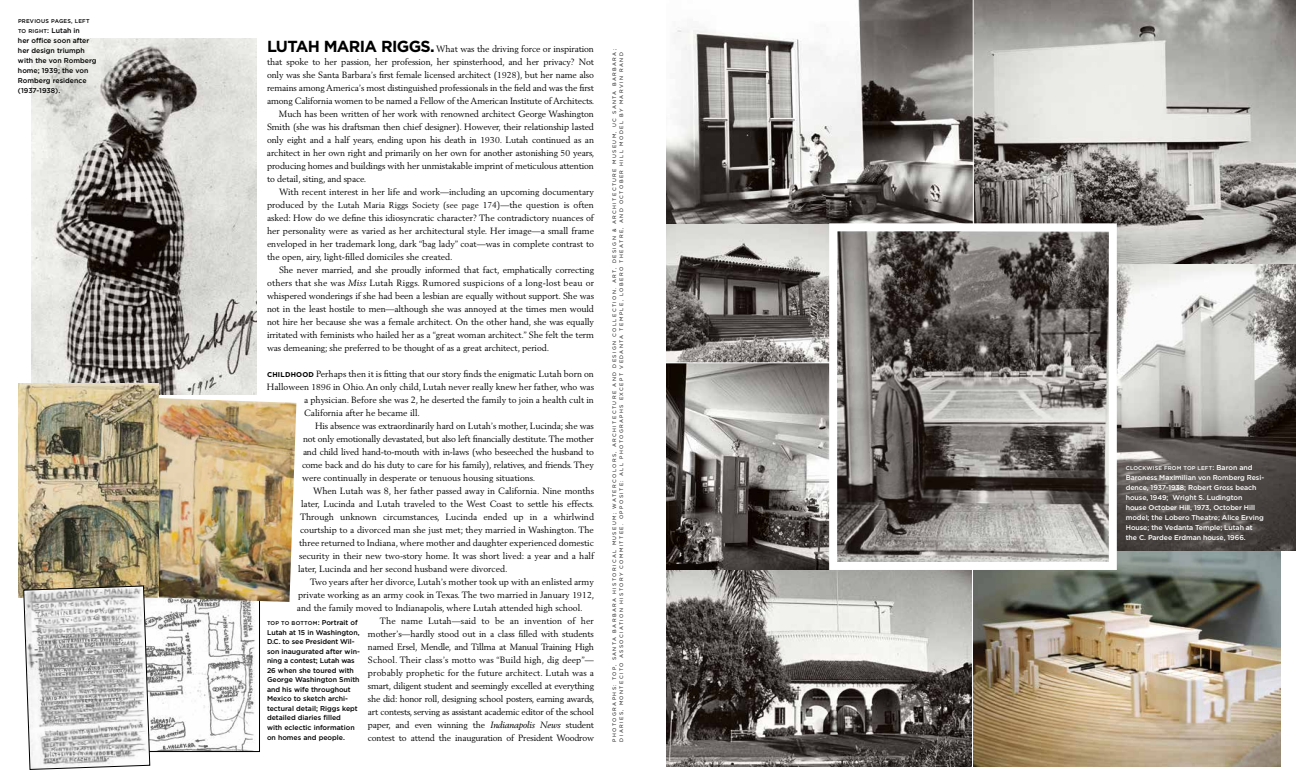
<style>
.page{position:relative;width:1296px;height:783px;background:#fff}
.page>*{position:absolute;margin:0;border:0;box-sizing:border-box;transform-origin:0 0}
.t1{font:700 16px "Gotham";color:#000}
.t2{font:9px/13px "Berling";letter-spacing:-.01em;color:#000;text-align:justify}
.t3{font:9px "Berling";letter-spacing:.01em;color:#000}
.t4{font:8.5px "Berling";color:#000}
.t5{font:500 7px/9.5px "Gotham";color:#000}
.t6{font:500 7px/10px "Gotham";letter-spacing:-.01em;color:#fff}
.t7{font:500 5.5px "Gotham";letter-spacing:.03em;color:#fff}
.t8{font:500 5.5px "Gotham";letter-spacing:.04em;color:#000}
.t9{font:5px/7px "Gotham";letter-spacing:.28em;color:#000}
.s1{font-size:5.5px}
.s2{font-family:"Gotham";font-weight:700;font-size:16px}
.s3{font-size:8.5px}
.s4{font-size:9px}
.s5{font-style:italic}
.s6{font-family:"Gotham";font-weight:700;font-size:7px}
.s7{font-size:7px}
</style>
<div class="page">
<img style="left:150px;top:597px;width:105px;height:153px">
<div style="left:140px;top:594px;width:120px;height:158px;border:1px solid #000"></div>
<img style="left:666px;top:551px;width:614px;height:216px">
<img style="left:1117px;top:264px;width:179px;height:286px">
<img style="left:974px;top:0;width:322px;height:264px">
<img style="left:666px;top:363px;width:163px;height:207px">
<img style="left:666px;top:223px;width:163px;height:139px">
<img style="left:31px;top:38px;width:225px;height:356px">
<img style="left:152px;top:398px;width:144px;height:204px">
<img style="left:19px;top:383px;width:139px;height:214px">
<img style="left:666px;top:0;width:307px;height:223px">
<img style="left:838px;top:232px;width:270px;height:329px">
<div style="left:829px;top:223px;width:288px;height:347px;border:8px solid #fff"></div>
<hr style="left:973px;top:0;width:1px;height:229px;background:#fff">
<hr style="left:649px;top:362px;width:181px;height:1px;background:#fff">
<svg style="left:24px;top:586px;width:126px;height:184px"></svg>
<p class="t8" style="left:18px;top:18px;width:5px">PRE</p>
<p class="t8" style="left:30px;top:18px;width:50px">VIOUS PAGES, LEFT</p>
<p class="t5" style="left:18px;top:25px;width:80px;line-height:10px"><span class="s1">TO RI GHT</span>: Lutah in<br>her office soon after her design triumph with the von Romberg home; 1939; the von<br>Romberg residence (1937-1938).</p>
<h1 class="t1" style="left:267px;top:37px;width:21px">LUTAH</h1>
<h1 class="t1" style="left:324px;top:37px;width:25px">MARIA</h1>
<p class="t2" style="left:381px;top:43px;width:214px"><span class="s2">RIGGS.</span> What was the driving force or inspiration</p>
<p class="t2" style="left:267px;top:56px;width:329px">that spoke to her passion, her profession, her spinsterhood, and her privacy? Not</p>
<p class="t2" style="left:267px;top:69px;width:328px">only was she Santa Barbara’s first female licensed architect (<span class="s3">1928</span>), but her name also</p>
<p class="t2" style="left:267px;top:82px;width:329px">remains among America’s most distinguished professionals in the field and was the first</p>
<p class="t2" style="left:267px;top:95px;width:329px">among California women to be named a Fellow of the American Institute of Architects.</p>
<p class="t2" style="left:279px;top:108px;width:316px">Much has been written of her work with renowned architect George Washington</p>
<p class="t2" style="left:267px;top:121px;width:328px">Smith (she was his draftsman then chief designer). However, their relationship lasted</p>
<p class="t2" style="left:267px;top:134px;width:329px">only eight and a half years, ending upon his death in <span class="s3">1930</span>. Lutah continued as an</p>
<p class="t2" style="left:267px;top:147px;width:329px">architect in her own right and primarily on her own for another astonishing <span class="s3">50</span> years,</p>
<p class="t2" style="left:267px;top:160px;width:328px">producing homes and buildings with her unmistakable imprint of meticulous attention</p>
<p class="t2" style="left:267px;top:173px;width:101px">to detail, siting, and space.</p>
<p class="t2" style="left:279px;top:186px;width:317px">With recent interest in her life and work—including an upcoming documentary</p>
<p class="t4" style="left:267px;top:200px;width:328px"><span class="s4">produced by</span> the Lutah Maria Riggs Society (see page 174<span class="s4">)—the question is often</span></p>
<p class="t2" style="left:267px;top:212px;width:329px">asked: How do we define this idiosyncratic character? The contradictory nuances of her personality were as varied as her architectural style. Her image—a small frame enveloped in her trademark long, dark “bag lady” coat—was in complete contrast to the open, airy, light-filled domiciles she created.</p>
<p class="t2" style="left:267px;top:264px;width:329px;text-indent:12px">She never married, and she proudly informed that fact, emphatically correcting others that she was <span class="s5">Miss</span> Lutah Riggs. Rumored suspicions of a long-lost beau or whispered wonderings if she had been a lesbian are equally without support. She was not in the least hostile to men—although she was annoyed at the times men would not hire her because she was a female architect. On the other hand, she was equally irritated with feminists who hailed her as a “great woman architect.” She felt the term was demeaning; she preferred to be thought of as a great architect, period.</p>
<p class="t2" style="left:267px;top:368px;width:328px"><span class="s6">CHILDHOOD</span> Perhaps then it is fitting that our story finds the enigmatic Lutah born on</p>
<p class="t2" style="left:267px;top:381px;width:329px">Halloween <span class="s3">1896</span> in Ohio. An only child, Lutah never really knew her father, who was</p>
<p class="t2" style="left:304px;top:394px;width:291px">a physician. Before she was 2, he deserted the family to join a health cult in</p>
<p class="t2" style="left:304px;top:407px;width:118px">California after he became ill.</p>
<p class="t2" style="left:315px;top:420px;width:280px">His absence was extraordinarily hard on Lutah’s mother, Lucinda; she was</p>
<p class="t2" style="left:303px;top:433px;width:292px">not only emotionally devastated, but also left financially destitute. The mother</p>
<p class="t2" style="left:303px;top:446px;width:292px">and child lived hand-to-mouth with in-laws (who beseeched the husband to</p>
<p class="t2" style="left:302px;top:459px;width:293px">come back and do his duty to care for his family), relatives, and friends. They</p>
<p class="t2" style="left:302px;top:472px;width:235px">were continually in desperate or tenuous housing situations.</p>
<p class="t2" style="left:313px;top:485px;width:283px">When Lutah was 8, her father passed away in California. Nine months</p>
<p class="t2" style="left:301px;top:498px;width:295px">later, Lucinda and Lutah traveled to the West Coast to settle his effects.</p>
<p class="t2" style="left:300px;top:511px;width:295px">Through unknown circumstances, Lucinda ended up in a whirlwind</p>
<p class="t2" style="left:300px;top:524px;width:295px">courtship to a divorced man she just met; they married in Washington. The</p>
<p class="t2" style="left:299px;top:537px;width:296px">three returned to Indiana, where mother and daughter experienced domestic</p>
<p class="t2" style="left:299px;top:550px;width:297px">security in their new two-story home. It was short lived: a year and a half</p>
<p class="t2" style="left:298px;top:563px;width:211px">later, Lucinda and her second husband were divorced.</p>
<p class="t2" style="left:310px;top:576px;width:285px">Two years after her divorce, Lutah’s mother took up with an enlisted army</p>
<p class="t2" style="left:298px;top:589px;width:298px">private working as an army cook in Texas. The two married in January <span class="s3">1912</span>,</p>
<p class="t2" style="left:297px;top:602px;width:287px">and the family moved to Indianapolis, where Lutah attended high school.</p>
<p class="t3" style="left:380px;top:616px;width:215px">The name Lutah—said to be an invention of her</p>
<p class="t2" style="left:368px;top:628px;width:227px">mother’s—hardly stood out in a class filled with students</p>
<p class="t2" style="left:368px;top:641px;width:227px">named Ersel, Mendle, and Tillma at Manual Training High</p>
<p class="t3" style="left:368px;top:655px;width:227px">School. Their class’s motto was “Build high, dig deep”—</p>
<p class="t3" style="left:368px;top:668px;width:228px">probably prophetic for the future architect. Lutah was a</p>
<p class="t2" style="left:368px;top:680px;width:228px">smart, diligent student and seemingly excelled at everything</p>
<p class="t2" style="left:368px;top:693px;width:228px">she did: honor roll, designing school posters, earning awards,</p>
<p class="t2" style="left:368px;top:706px;width:228px">art contests, serving as assistant academic editor of the school</p>
<p class="t2" style="left:368px;top:719px;width:228px">paper, and even winning the <span class="s5">Indianapolis News</span> student</p>
<p class="t2" style="left:368px;top:732px;width:228px">contest to attend the inauguration of President Woodrow</p>
<p class="t5" style="left:267px;top:618px;width:94px;text-indent:51px">: Portrait of<br>Lutah at 15 in Washington,<br>D.C. to see President Wil&shy;son inaugurated after win&shy;ning a contest; Lutah was<br>26 when she toured with<br>George Washington Smith and his wife throughout<br>Mexico to sketch archi&shy;tectural detail; Riggs kept detailed diaries filled<br>with eclectic information on homes and people.</p>
<p class="t8" style="left:267px;top:620px;width:5px">TOP</p>
<p class="t8" style="left:281px;top:620px;width:20px">TO BOTTOM</p>
<p class="t9" style="left:611px;top:742px;width:694px;rotate:-90deg">PHOTOGRAPHS: TOP, Sa nta Barbara Historica l Mus eum ; WATE RCOLORS, Ar ch it ect ur e a nd D es ig n Co llect io n. Art, D es ig n &amp; Ar ch it ect ur e Mus eum , UC Sa nta Barbara;<br>DI ARIE S, Mo nt ecito Asso ciatio n History Comm ittee. OPPOSI TE : ALL PHOTOGRAPHS E XCE PT VED AN TA TE MPLE , LOBE RO THE ATRE , AND OCTOBE R HILL MODEL BY MARVIN RAND</p>
<p class="t7" style="left:1126px;top:465px;width:128px">Clockwise from top left<span class="s7">: Baron and</span></p>
<p class="t6" style="left:1126px;top:472px;width:140px">Baroness Maximilian von Romberg Resi&shy;dence, 1937-1938; Robert Gross beach house, 1949; Wright S. Ludington house October Hill, 1973, October Hill model; the Lobero Theatre; Alice Erving House; the Vedanta Temple; Lutah at the C. Pardee Erdman house, 1966.</p>
</div>
